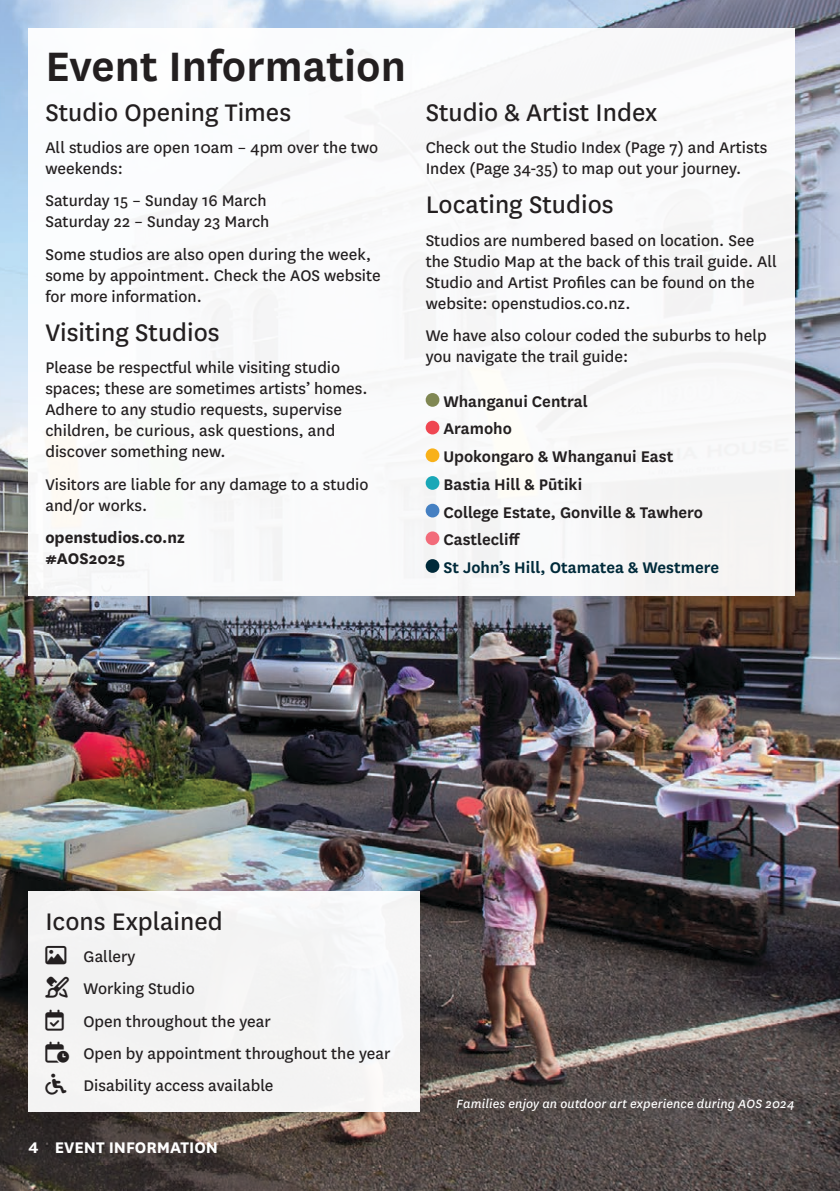
<style>
.page{position:relative;width:840px;height:1191px;background:#fff}
.page>*{position:absolute;margin:0;border:0;box-sizing:border-box;transform-origin:0 0}
.Heading{font:600 48px "National";color:#231f20}
.Subheading{font:28px "National";color:#231f20}
.Body{font:18px/21px "National";color:#231f20}
.Legend_Colour{font:600 18px "National";color:#231f20}
.Legend{font:18px "National";color:#231f20}
.Legend_Colour-2{font:600 18px "National";color:#002a3a}
.Body_Bold{font:700 18px/21px "National";color:#231f20}
.Page_Footer_Title{font:700 18px "National";color:#fff}
.Image_Caption{font:italic 14px "National";letter-spacing:.01em;color:#fff}
</style>
<div class="page">
<img style="left:0;top:0;width:839px;height:1191px">
<hr style="left:839px;top:769px;width:1px;height:422px;background:#000">
<div style="left:28px;top:891px;width:392px;height:220px;background:#f4f4f4"></div>
<div style="left:28px;top:28px;width:766px;height:567px;background:#fff"></div>
<div style="left:425px;top:393px;width:14px;height:14px;background:#808753;border-radius:50%"></div>
<div style="left:425px;top:421px;width:14px;height:13px;background:#ef4651;border-radius:50%"></div>
<div style="left:425px;top:448px;width:14px;height:14px;background:#f8b119;border-radius:50%"></div>
<div style="left:425px;top:476px;width:14px;height:14px;background:#19a7b7;border-radius:50%"></div>
<div style="left:425px;top:504px;width:14px;height:13px;background:#4580c2;border-radius:50%"></div>
<div style="left:425px;top:531px;width:14px;height:14px;background:#f26b7a;border-radius:50%"></div>
<div style="left:425px;top:559px;width:14px;height:14px;background:#002a3a;border-radius:50%"></div>
<p class="Heading" style="left:45px;top:33px;width:362px">Event Information</p>
<p class="Subheading" style="left:45px;top:93px;width:247px">Studio Opening Times</p>
<p class="Body" style="left:45px;top:136px;width:334px">All studios are open 10am – 4pm over the two weekends:</p>
<p class="Body" style="left:45px;top:189px;width:225px">Saturday 15 – Sunday 16 March<br>Saturday 22 – Sunday 23 March</p>
<p class="Body" style="left:45px;top:243px;width:337px">Some studios are also open during the week, some by appointment. Check the AOS website for more information.</p>
<p class="Subheading" style="left:45px;top:314px;width:176px">Visiting Studios</p>
<p class="Body" style="left:45px;top:356px;width:323px">Please be respectful while visiting studio spaces; these are sometimes artists’ homes.<br>Adhere to any studio requests, supervise children, be curious, ask questions, and discover something new.</p>
<p class="Body" style="left:45px;top:473px;width:324px">Visitors are liable for any damage to a studio and/or works.</p>
<p class="Body_Bold" style="left:45px;top:526px;width:141px">openstudios.co.nz #AOS2025</p>
<p class="Subheading" style="left:425px;top:93px;width:233px">Studio &amp; Artist Index</p>
<p class="Body" style="left:425px;top:136px;width:343px">Check out the Studio Index (Page 7) and Artists<br>Index (Page 34-35) to map out your journey.</p>
<p class="Subheading" style="left:425px;top:186px;width:189px">Locating Studios</p>
<p class="Body" style="left:425px;top:229px;width:352px">Studios are numbered based on location. See the Studio Map at the back of this trail guide. All Studio and Artist Profiles can be found on the website: openstudios.co.nz.</p>
<p class="Body" style="left:425px;top:324px;width:342px">We have also colour coded the suburbs to help you navigate the trail guide:</p>
<p class="Legend_Colour" style="left:443px;top:389px;width:146px">Whanganui Central</p>
<p class="Legend_Colour" style="left:443px;top:416px;width:70px">Aramoho</p>
<p class="Legend_Colour" style="left:443px;top:444px;width:231px">Upokongaro &amp; Whanganui East</p>
<p class="Legend_Colour" style="left:443px;top:472px;width:140px">Bastia Hill &amp; Pūtiki</p>
<p class="Legend_Colour" style="left:443px;top:499px;width:261px">College Estate, Gonville &amp; Tawhero</p>
<p class="Legend_Colour" style="left:443px;top:527px;width:78px">Castlecliff</p>
<p class="Legend_Colour-2" style="left:443px;top:555px;width:277px">St John’s Hill, Otamatea &amp; Westmere</p>
<p class="Subheading" style="left:45px;top:902px;width:179px">Icons Explained</p>
<p class="Legend" style="left:83px;top:944px;width:54px">Gallery</p>
<p class="Legend" style="left:45px;top:976px;width:151px">★ Working Studio</p>
<p class="Legend" style="left:45px;top:1009px;width:227px">★ Open throughout the year</p>
<p class="Legend" style="left:83px;top:1041px;width:308px">Open by appointment throughout the year</p>
<p class="Legend" style="left:83px;top:1073px;width:191px">Disability access available</p>
<p class="Page_Footer_Title" style="left:28px;top:1135px;width:191px">4 EVENT INFORMATION</p>
<p class="Image_Caption" style="left:456px;top:1094px;width:339px">Families enjoy an outdoor art experience during AOS 2024</p>
</div>
